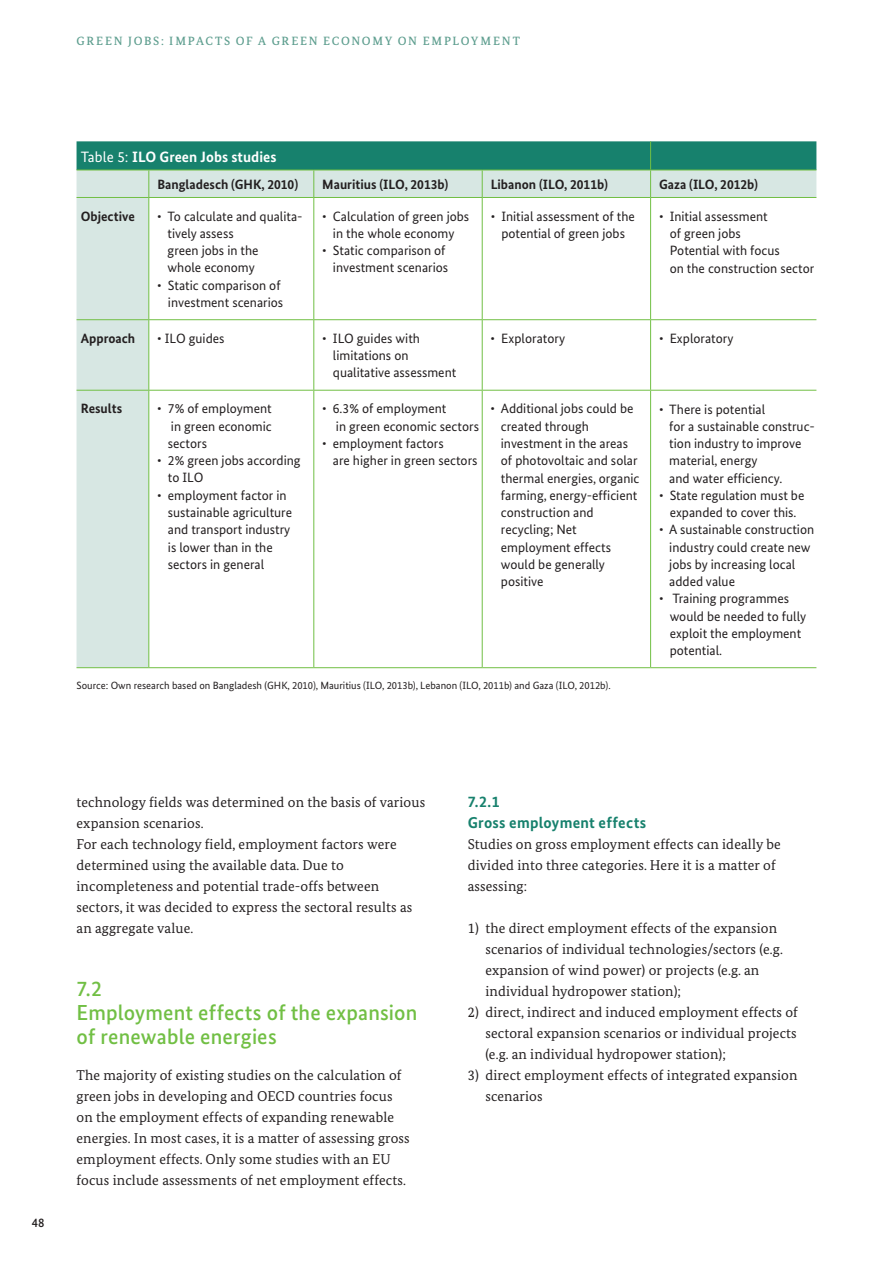
<style>
.page{position:relative;width:893px;height:1263px;background:#fff}
.page>*{position:absolute;margin:0;border:0;box-sizing:border-box;transform-origin:0 0}
.t1{font:500 21.75px/24px "Bundes Sans";letter-spacing:.005em;color:#71bf44}
.t2{font:700 15.75px/21px "Bundes Sans";letter-spacing:.015em;color:#17816d}
.t3{font:700 15px "Bundes Sans";letter-spacing:.005em;color:#fff}
.t4{font:14.25px/21px "Bundes Serif";letter-spacing:.01em;color:#231f20}
.t5{font:13.5px/17.2px "Bundes Sans";color:#231f20}
.t6{font:700 13.5px "Bundes Sans";color:#231f20}
.t7{font:500 12.75px "Bundes Sans";color:#231f20}
.t8{font:500 12px "Bundes Serif";letter-spacing:.15em;color:#5e9e8f}
.t9{font:10.5px "Bundes Sans";color:#231f20}
.s1{font-weight:400}
.s2{font-family:"Bundes Serif"}
</style>
<div class="page">
<svg style="left:77px;top:198px;width:739px;height:469px"></svg>
<svg style="left:77px;top:141px;width:739px;height:56px;background:#74b3a4"></svg>
<hr style="left:77px;top:197px;width:72px;height:1px;background:#71bf44">
<hr style="left:149px;top:197px;width:165px;height:1px;background:#71bf44">
<hr style="left:148px;top:198px;width:1px;height:121px;background:#71bf44">
<hr style="left:314px;top:197px;width:168px;height:1px;background:#71bf44">
<hr style="left:313px;top:198px;width:1px;height:121px;background:#71bf44">
<hr style="left:482px;top:197px;width:169px;height:1px;background:#71bf44">
<hr style="left:482px;top:198px;width:1px;height:121px;background:#71bf44">
<hr style="left:651px;top:197px;width:165px;height:1px;background:#71bf44">
<hr style="left:650px;top:198px;width:1px;height:121px;background:#71bf44">
<hr style="left:77px;top:319px;width:72px;height:1px;background:#71bf44">
<hr style="left:149px;top:319px;width:165px;height:1px;background:#71bf44">
<hr style="left:148px;top:320px;width:1px;height:70px;background:#71bf44">
<hr style="left:314px;top:319px;width:168px;height:1px;background:#71bf44">
<hr style="left:313px;top:320px;width:1px;height:70px;background:#71bf44">
<hr style="left:482px;top:319px;width:169px;height:1px;background:#71bf44">
<hr style="left:482px;top:320px;width:1px;height:70px;background:#71bf44">
<hr style="left:651px;top:319px;width:165px;height:1px;background:#71bf44">
<hr style="left:650px;top:320px;width:1px;height:70px;background:#71bf44">
<hr style="left:77px;top:390px;width:72px;height:1px;background:#71bf44">
<hr style="left:149px;top:390px;width:165px;height:1px;background:#71bf44">
<hr style="left:148px;top:391px;width:1px;height:276px;background:#71bf44">
<hr style="left:314px;top:390px;width:168px;height:1px;background:#71bf44">
<hr style="left:313px;top:391px;width:1px;height:276px;background:#71bf44">
<hr style="left:482px;top:390px;width:169px;height:1px;background:#71bf44">
<hr style="left:482px;top:391px;width:1px;height:276px;background:#71bf44">
<hr style="left:651px;top:390px;width:165px;height:1px;background:#71bf44">
<hr style="left:650px;top:391px;width:1px;height:276px;background:#71bf44">
<hr style="left:77px;top:667px;width:72px;height:1px;background:#71bf44">
<hr style="left:149px;top:667px;width:165px;height:1px;background:#71bf44">
<hr style="left:314px;top:667px;width:168px;height:1px;background:#71bf44">
<hr style="left:482px;top:667px;width:169px;height:1px;background:#71bf44">
<hr style="left:651px;top:667px;width:165px;height:1px;background:#71bf44">
<p class="t8" style="left:77px;top:34px;width:445px">GREEN JOBS: IMPACTS OF A GREEN ECONOMY ON EMPLOYMENT</p>
<p class="t3" style="left:81px;top:147px;width:197px"><span class="s1">Table 5:</span> ILO Green Jobs studies</p>
<p class="t6" style="left:157px;top:176px;width:142px">Bangladesch (GHK, 2010)</p>
<p class="t6" style="left:322px;top:176px;width:127px">Mauritius (ILO, 2013b)</p>
<p class="t6" style="left:491px;top:176px;width:119px">Libanon (ILO, 2011b)</p>
<p class="t6" style="left:659px;top:176px;width:100px">Gaza (ILO, 2012b)</p>
<p class="t6" style="left:81px;top:208px;width:56px">Objective</p>
<p class="t5" style="left:168px;top:207px;width:136px;text-indent:-10px">• To calculate and qualita&shy;tively assess<br>green jobs in the<br>whole economy</p>
<p class="t5" style="left:157px;top:276px;width:127px;text-align:right">• Static comparison of investment scenarios</p>
<p class="t5" style="left:322px;top:207px;width:148px;text-align:center">• Calculation of green jobs in the whole economy</p>
<p class="t5" style="left:322px;top:242px;width:127px;text-align:right">• Static comparison of investment scenarios</p>
<p class="t5" style="left:491px;top:207px;width:146px;text-align:center">• Initial assessment of the potential of green jobs</p>
<p class="t5" style="left:670px;top:207px;width:146px;text-indent:-11px">• Initial assessment<br>of green jobs<br>Potential with focus<br>on the construction sector</p>
<p class="t6" style="left:81px;top:330px;width:56px">Approach</p>
<p class="t5" style="left:157px;top:330px;width:69px">• ILO guides</p>
<p class="t5" style="left:333px;top:330px;width:125px;text-indent:-11px">• ILO guides with limitations on qualitative assessment</p>
<p class="t5" style="left:491px;top:330px;width:76px">• Exploratory</p>
<p class="t5" style="left:659px;top:330px;width:76px">• Exploratory</p>
<p class="t6" style="left:81px;top:401px;width:43px">Results</p>
<p class="t5" style="left:168px;top:400px;width:105px;text-align:justify;text-indent:-11px">• 7% of employment in green economic sectors</p>
<p class="t5" style="left:168px;top:452px;width:134px;text-indent:-11px">• 2% green jobs according to ILO</p>
<p class="t5" style="left:168px;top:486px;width:126px;text-indent:-11px">• employment factor in sustainable agriculture and transport industry is lower than in the sectors in general</p>
<p class="t5" style="left:336px;top:400px;width:145px;text-indent:-14px">• 6.3% of employment<br>in green economic sectors</p>
<p class="t5" style="left:333px;top:435px;width:146px;text-indent:-11px">• employment factors<br>are higher in green sectors</p>
<p class="t5" style="left:501px;top:400px;width:140px;text-indent:-10px">• Additional jobs could be created through investment in the areas of photovoltaic and solar thermal energies, organic farming, energy-efficient construction and recycling; Net employment effects would be generally positive</p>
<p class="t5" style="left:669px;top:400px;width:147px;text-indent:-10px">• There is potential<br>for a sustainable construc&shy;tion industry to improve material, energy<br>and water efficiency.</p>
<p class="t5" style="left:659px;top:486px;width:147px;text-align:center">• State regulation must be expanded to cover this.</p>
<p class="t5" style="left:669px;top:521px;width:146px;text-indent:-10px">• A sustainable construction industry could create new jobs by increasing local added value</p>
<p class="t5" style="left:670px;top:590px;width:138px;text-indent:-11px">• Training programmes would be needed to fully exploit the employment potential.</p>
<p class="t9" style="left:77px;top:679px;width:536px">Source: Own research based on Bangladesh <span class="s2">(</span>GHK, 2010), Mauritius (ILO, 2013b), Lebanon (ILO, 2011b) and Gaza (ILO, 2012b).</p>
<p class="t7" style="left:32px;top:1215px;width:14px">48</p>
<p class="t4" style="left:77px;top:791px;width:350px">technology fields was determined on the basis of various expansion scenarios.<br>For each technology field, employment factors were determined using the available data. Due to incompleteness and potential trade-offs between sectors, it was decided to express the sectoral results as an aggregate value.</p>
<h1 class="t1" style="left:77px;top:976px;width:342px">7.2<br>Employment effects of the expansion of renewable energies</h1>
<p class="t4" style="left:77px;top:1064px;width:335px">The majority of existing studies on the calculation of green jobs in developing and OECD countries focus on the employment effects of expanding renewable energies. In most cases, it is a matter of assessing gross employment effects. Only some studies with an EU focus include assessments of net employment effects.</p>
<p class="t2" style="left:468px;top:791px;width:180px">7.2.1<br>Gross employment effects</p>
<p class="t4" style="left:468px;top:833px;width:315px">Studies on gross employment effects can ideally be divided into three categories. Here it is a matter of assessing:</p>
<p class="t4" style="left:485px;top:917px;width:299px;text-indent:-18px">1) the direct employment effects of the expansion scenarios of individual technologies/sectors (e.g. expansion of wind power) or projects (e.g. an individual hydropower station);</p>
<p class="t4" style="left:485px;top:1002px;width:314px;text-align:justify;text-indent:-18px">2) direct, indirect and induced employment effects of sectoral expansion scenarios or individual projects (e.g. an individual hydropower station);</p>
<p class="t4" style="left:485px;top:1065px;width:314px;text-indent:-18px">3) direct employment effects of integrated expansion scenarios</p>
</div>
